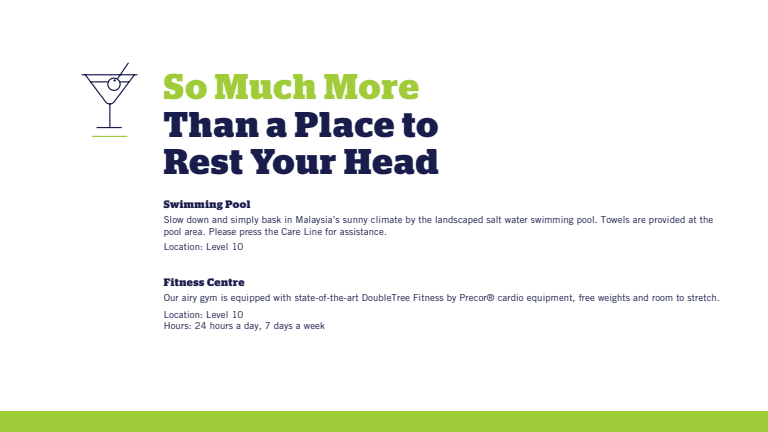
<style>
.page{position:relative;width:768px;height:432px;background:#fff}
.page>*{position:absolute;margin:0;border:0;box-sizing:border-box;transform-origin:0 0}
.t1{font:700 35.6px/37.2px "Stag";letter-spacing:.035em;color:#191d4c}
.t2{font:700 35.6px "Stag";letter-spacing:.03em;color:#a1cc3a}
.t3{font:700 10.8px "Stag";letter-spacing:.05em;color:#191d4c}
.t4{font:9.6px/12px "Trade Gothic LT Std";letter-spacing:.01em;color:#191d4c}
</style>
<div class="page">
<hr style="left:92px;top:136px;width:35px;height:1px;background:#a1cc3a">
<svg style="left:81px;top:62px;width:57px;height:67px"></svg>
<div style="left:107px;top:78px;width:14px;height:13px;border:1px solid #191d4c;border-radius:50%"></div>
<div style="left:0;top:412px;width:768px;height:20px;background:#a1cc3a"></div>
<h1 class="t2" style="left:164px;top:66px;width:257px">So Much More</h1>
<h1 class="t1" style="left:164px;top:106px;width:276px">Than a Place to<br>Rest Your Head</h1>
<p class="t3" style="left:164px;top:198px;width:88px">Swimming Pool</p>
<p class="t4" style="left:164px;top:213px;width:551px">Slow down and simply bask in Malaysia’s sunny climate by the landscaped salt water swimming pool. Towels are provided at the pool area. Please press the Care Line for assistance.</p>
<p class="t4" style="left:164px;top:240px;width:81px">Location: Level 10</p>
<p class="t3" style="left:164px;top:275px;width:82px">Fitness Centre</p>
<p class="t4" style="left:164px;top:308px;width:163px">Location: Level 10<br>Hours: 24 hours a day, 7 days a week</p>
<p class="t4" style="left:164px;top:291px;width:558px">Our airy gym is equipped with state-of-the-art DoubleTree Fitness by Precor® cardio equipment, free weights and room to stretch.</p>
</div>
